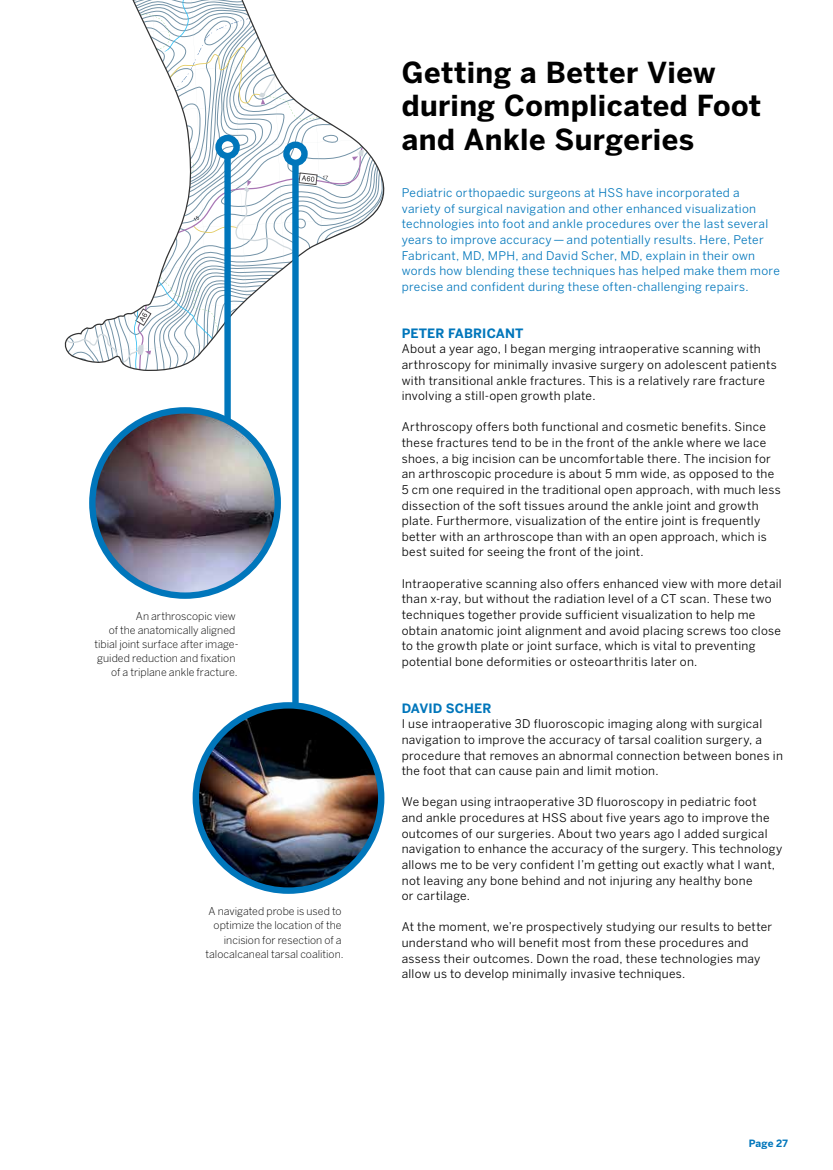
<style>
.page{position:relative;width:833px;height:1170px;background:#fff}
.page>*{position:absolute;margin:0;border:0;box-sizing:border-box;transform-origin:0 0}
.t1{font:700 28.75px/33.8px "Benton Sans";letter-spacing:.015em;color:#000}
.t2{font:700 12.75px "Benton Sans";letter-spacing:.005em;color:#0076bb}
.t3{font:11.88px/15.6px "Benton Sans";letter-spacing:.025em;color:#000}
.t4{font:11.88px/15.6px "Benton Sans";letter-spacing:.025em;color:#0076bb}
.t5{font:300 10.62px/14.1px "Benton Sans";color:#000;text-align:right}
.t6{font:700 10px "Benton Sans";letter-spacing:.015em;color:#0076bb}
</style>
<div class="page">
<svg style="left:64px;top:0;width:321px;height:371px"></svg>
<div style="left:292px;top:163px;width:7px;height:623px;background:#0076bb"></div>
<div style="left:283px;top:142px;width:25px;height:24px;border:6px solid #0076bb;border-radius:50%"></div>
<img style="left:196px;top:705px;width:185px;height:186px;border-radius:93px">
<div style="left:193px;top:702px;width:191px;height:192px;border:6px solid #0076bb;border-radius:50%"></div>
<div style="left:224px;top:156px;width:7px;height:318px;background:#0076bb"></div>
<div style="left:215px;top:135px;width:25px;height:24px;border:6px solid #0076bb;border-radius:50%"></div>
<img style="left:92px;top:410px;width:186px;height:186px;border-radius:93px">
<div style="left:89px;top:407px;width:192px;height:192px;border:6px solid #0076bb;border-radius:50%"></div>
<p class="t5" style="left:136px;top:608px;width:101px">An arthroscopic view</p>
<p class="t5" style="left:94px;top:623px;width:145px">of the anatomically aligned tibial joint surface after image&shy;guided reduction and fxation of a triplane ankle fracture.</p>
<p class="t5" style="left:205px;top:904px;width:140px">A navigated probe is used to optimize the location of the incision for resection of a talocalcaneal tarsal coalition.</p>
<h1 class="t1" style="left:402px;top:55px;width:361px">Getting a Better View during Complicated Foot and Ankle Surgeries</h1>
<p class="t4" style="left:402px;top:185px;width:379px">Pediatric orthopaedic surgeons at HSS have incorporated a variety of surgical navigation and other enhanced visualization technologies into foot and ankle procedures over the last several years to improve accuracy — and potentially results. Here, Peter Fabricant, MD, MPH, and David Scher, MD, explain in their own words how blending these techniques has helped make them more precise and confident during these often-challenging repairs.</p>
<p class="t2" style="left:402px;top:325px;width:123px">PETER FABRICANT</p>
<p class="t3" style="left:402px;top:341px;width:376px">About a year ago, I began merging intraoperative scanning with arthroscopy for minimally invasive surgery on adolescent patients with transitional ankle fractures. This is a relatively rare fracture involving a still-open growth plate.</p>
<p class="t3" style="left:402px;top:419px;width:380px">Arthroscopy offers both functional and cosmetic benefits. Since these fractures tend to be in the front of the ankle where we lace shoes, a big incision can be uncomfortable there. The incision for an arthroscopic procedure is about 5 mm wide, as opposed to the 5 cm one required in the traditional open approach, with much less dissection of the soft tissues around the ankle joint and growth plate. Furthermore, visualization of the entire joint is frequently better with an arthroscope than with an open approach, which is best suited for seeing the front of the joint.</p>
<p class="t3" style="left:402px;top:575px;width:381px">Intraoperative scanning also offers enhanced view with more detail than x-ray, but without the radiation level of a CT scan. These two techniques together provide sufficient visualization to help me obtain anatomic joint alignment and avoid placing screws too close to the growth plate or joint surface, which is vital to preventing potential bone deformities or osteoarthritis later on.</p>
<p class="t2" style="left:402px;top:700px;width:91px">DAVID SCHER</p>
<p class="t3" style="left:402px;top:716px;width:382px">I use intraoperative 3D fluoroscopic imaging along with surgical navigation to improve the accuracy of tarsal coalition surgery, a procedure that removes an abnormal connection between bones in the foot that can cause pain and limit motion.</p>
<p class="t3" style="left:402px;top:794px;width:382px">We began using intraoperative 3D fluoroscopy in pediatric foot<br>and ankle procedures at HSS about five years ago to improve the outcomes of our surgeries. About two years ago I added surgical navigation to enhance the accuracy of the surgery. This technology allows me to be very confident I’m getting out exactly what I want, not leaving any bone behind and not injuring any healthy bone<br>or cartilage.</p>
<p class="t3" style="left:402px;top:919px;width:372px">At the moment, we’re prospectively studying our results to better understand who will benefit most from these procedures and assess their outcomes. Down the road, these technologies may allow us to develop minimally invasive techniques.</p>
<p class="t6" style="left:748px;top:1137px;width:41px">Page 27</p>
</div>
